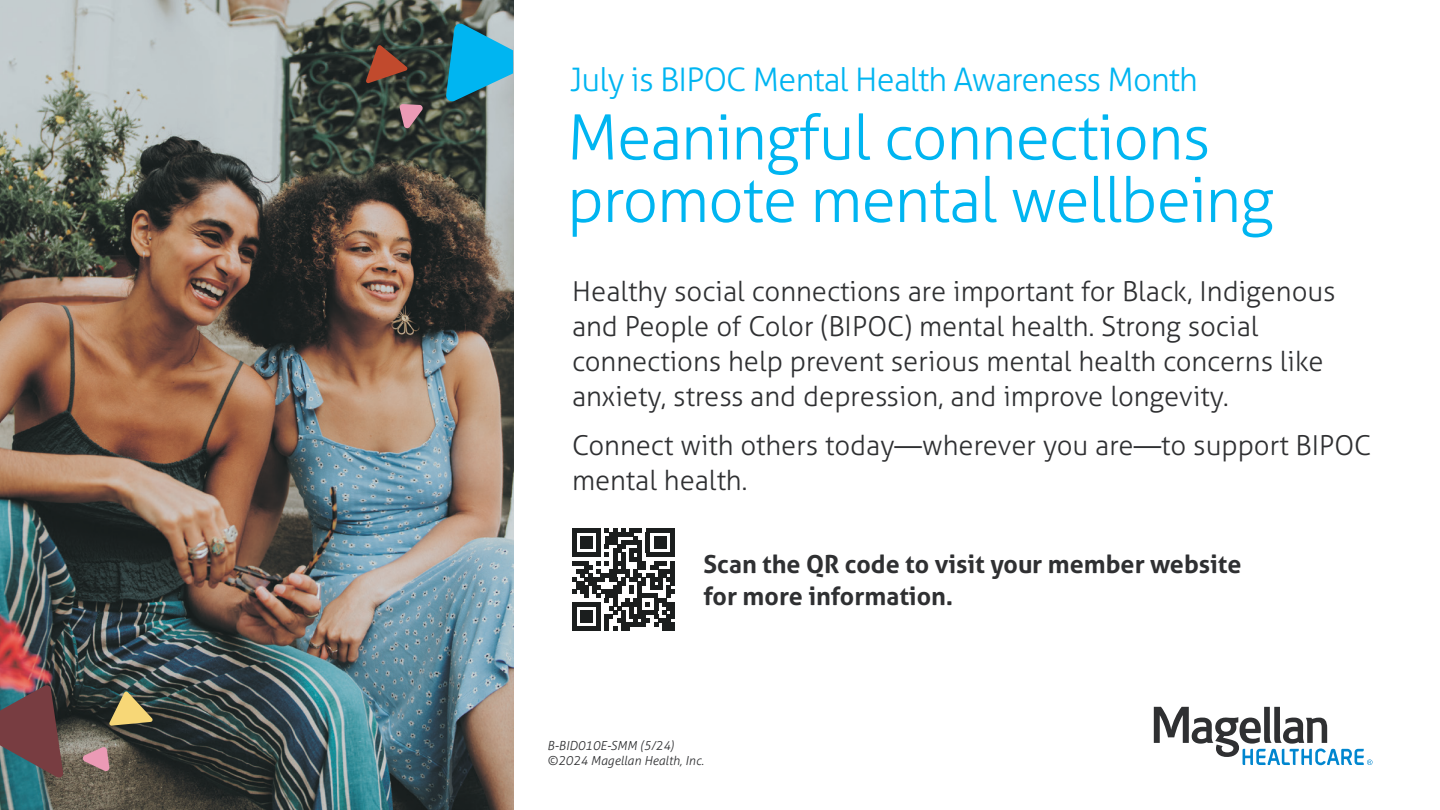
<style>
.page{position:relative;width:1440px;height:810px;background:#fff}
.page>*{position:absolute;margin:0;border:0;box-sizing:border-box;transform-origin:0 0}
.Headline_small{font:300 62.5px/62.5px "Aller";letter-spacing:-.02em;color:#00b5f1}
.Headline_small-2{font:300 32.5px "Aller";letter-spacing:-.025em;color:#00b5f1}
.Body_copy{font:300 27.5px/35px "Aller";color:#2f3032}
.Closing{font:700 25px/32.5px "Aller";color:#2f3032}
.Footer_Item_Code_Copyright{font:italic 300 12.5px/15px "Aller";color:#2f3032}
</style>
<div class="page">
<img style="left:0;top:0;width:513px;height:810px">
<svg style="left:446px;top:22px;width:67px;height:81px;background:#33a6cb"></svg>
<svg style="left:399px;top:104px;width:25px;height:25px"></svg>
<svg style="left:82px;top:746px;width:28px;height:26px"></svg>
<svg style="left:0;top:684px;width:64px;height:95px;background:#654c50"></svg>
<svg style="left:109px;top:691px;width:44px;height:35px;background:#978b59"></svg>
<svg style="left:366px;top:45px;width:42px;height:39px;background:#784432"></svg>
<svg style="left:1154px;top:707px;width:218px;height:58px"></svg>
<svg style="left:572px;top:528px;width:103px;height:103px"></svg>
<hr style="left:572px;top:627px;width:29px;height:4px;background:#1b1e1e">
<div style="left:580px;top:610px;width:13px;height:13px;background:#1b1e1e"></div>
<p class="Headline_small-2" style="left:570px;top:59px;width:629px">July is BIPOC Mental Health Awareness Month</p>
<p class="Headline_small" style="left:567px;top:105px;width:708px">Meaningful connections promote mental wellbeing</p>
<p class="Body_copy" style="left:572px;top:274px;width:765px">Healthy social connections are important for Black, Indigenous and People of Color (BIPOC) mental health. Strong social connections help prevent serious mental health concerns like anxiety, stress and depression, and improve longevity.</p>
<p class="Body_copy" style="left:572px;top:427px;width:801px">Connect with others today—wherever you are—to support BIPOC mental health.</p>
<p class="Closing" style="left:703px;top:547px;width:540px">Scan the QR code to visit your member website for more information.</p>
<p class="Footer_Item_Code_Copyright" style="left:547px;top:738px;width:158px">B-BID010E-SMM (5/24) ©2024 Magellan Health, Inc.</p>
</div>
